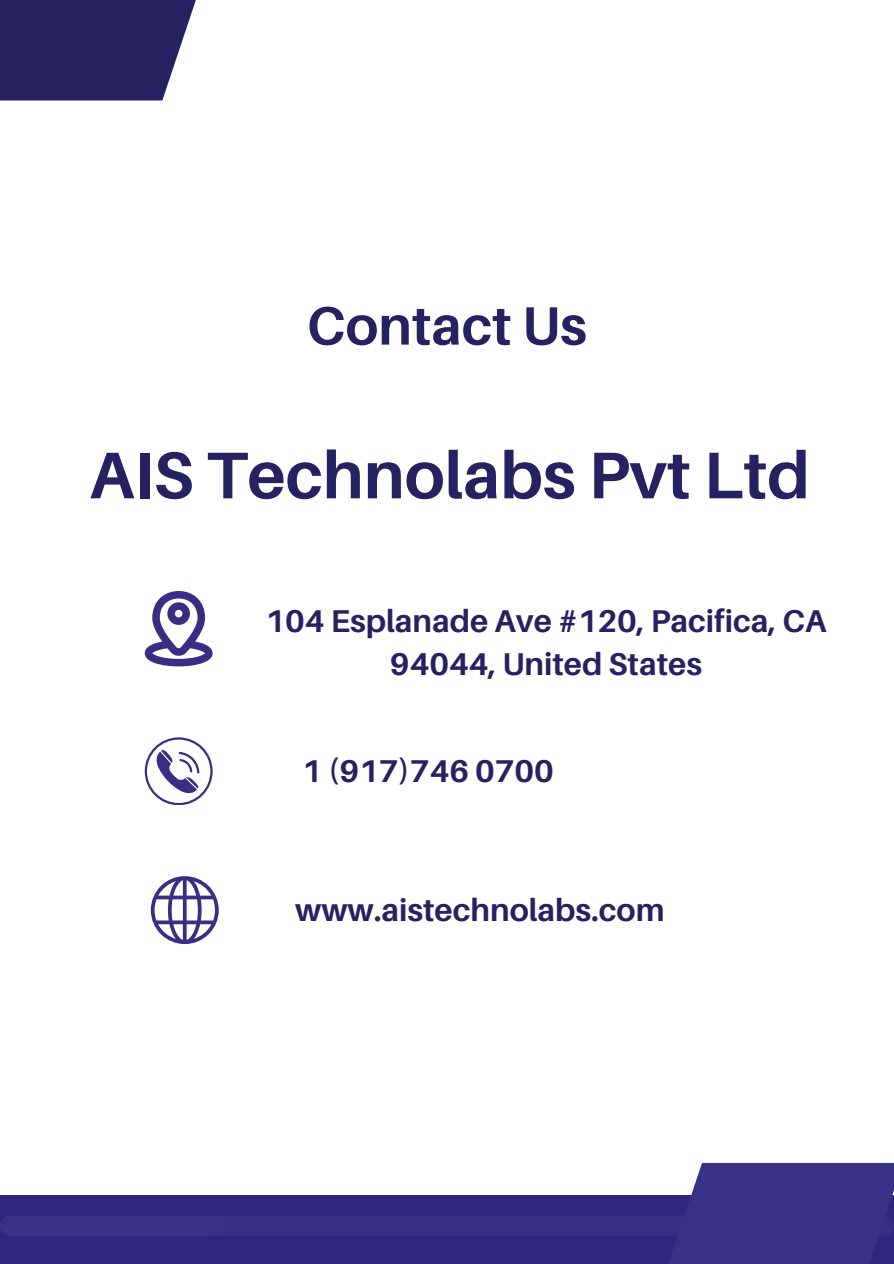
<style>
.page{position:relative;width:894px;height:1264px;background:#fff}
.page>*{position:absolute;margin:0;border:0;box-sizing:border-box;transform-origin:0 0}
.t1{font:700 66px "Aileron";color:#262262}
.t2{font:700 54px "Aileron";color:#262262}
.t3{font:700 31.5px/43.8px "Aileron";color:#262262;text-align:center}
</style>
<div class="page">
<div style="left:0;top:1195px;width:893px;height:68px;background:#2f267e"></div>
<div style="left:0;top:1215px;width:893px;height:20px;background:#393085;border-radius:10px"></div>
<div style="left:634px;top:1162px;width:259px;height:101px;background:#393185"></div>
<svg style="left:0;top:0;width:196px;height:100px;background:#36336e"></svg>
<svg style="left:145px;top:591px;width:67px;height:75px"></svg>
<svg style="left:145px;top:737px;width:67px;height:67px"></svg>
<svg style="left:151px;top:876px;width:67px;height:67px"></svg>
<h2 class="t2" style="left:306px;top:292px;width:281px">Contact Us</h2>
<h1 class="t1" style="left:89px;top:434px;width:721px">AIS Technolabs Pvt Ltd</h1>
<p class="t3" style="left:265px;top:598px;width:562px">104 Esplanade Ave #120, Pacifica, CA<br>94044, United States</p>
<p class="t3" style="left:302px;top:748px;width:253px">1 (917)746 0700</p>
<p class="t3" style="left:295px;top:887px;width:371px">www.aistechnolabs.com</p>
</div>
